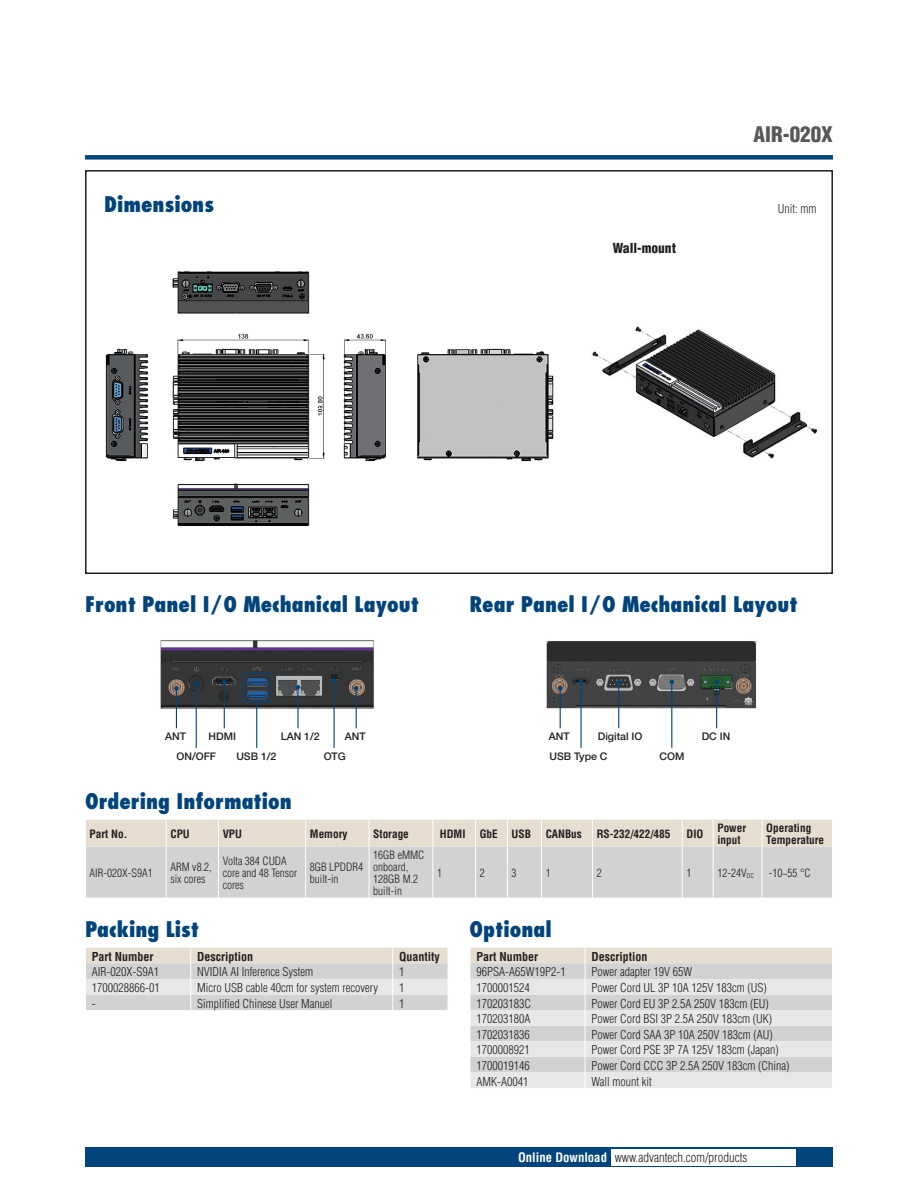
<style>
.page{position:relative;width:918px;height:1188px;background:#fff}
.page>*{position:absolute;margin:0;border:0;box-sizing:border-box;transform-origin:0 0}
.t1{font:800 condensed 21px "Futura";color:#00447b}
.t2{font:900 condensed 21px "Helvetica";color:#57585a}
.t3{font:900 condensed 13.5px "Helvetica";color:#231f20}
.t4{font:300 condensed 12.75px "Helvetica";color:#231f20}
.t5{font:300 condensed 12px "Helvetica";color:#231f20}
.t6{font:700 condensed 12px "Helvetica";color:#231f20}
.t7{font:300 condensed 11.25px/12px "Helvetica";color:#231f20}
.t8{font:700 condensed 11.25px/12px "Helvetica";color:#231f20}
.t9{font:500 10.5px "Helvetica Neue";color:#231f20}
.s1{font-size:6.6px}
.s2{font-weight:700;color:#fff}
</style>
<div class="page">
<div style="left:85px;top:155px;width:748px;height:5px;background:#00447b"></div>
<div style="left:85px;top:1147px;width:748px;height:20px;background:#00447b"></div>
<div style="left:611px;top:1149px;width:184px;height:16px;background:#fff"></div>
<svg style="left:86px;top:820px;width:746px;height:78px;background:#d9d6d3"></svg>
<svg style="left:86px;top:948px;width:362px;height:62px;background:#dbdad8"></svg>
<svg style="left:470px;top:948px;width:362px;height:140px;background:#dddcdd"></svg>
<img style="left:160px;top:640px;width:214px;height:70px">
<img style="left:546px;top:641px;width:211px;height:69px">
<hr style="left:176px;top:688px;width:1px;height:40px;background:#00447b">
<svg style="left:174px;top:686px;width:5px;height:4px"></svg>
<hr style="left:356px;top:688px;width:1px;height:40px;background:#00447b">
<svg style="left:354px;top:686px;width:4px;height:4px"></svg>
<hr style="left:560px;top:688px;width:1px;height:40px;background:#00447b">
<svg style="left:558px;top:686px;width:4px;height:4px"></svg>
<hr style="left:618px;top:682px;width:1px;height:46px;background:#00447b">
<svg style="left:617px;top:680px;width:4px;height:4px"></svg>
<hr style="left:716px;top:682px;width:1px;height:46px;background:#00447b">
<svg style="left:714px;top:680px;width:5px;height:4px"></svg>
<hr style="left:580px;top:682px;width:2px;height:66px;background:#00447b">
<svg style="left:579px;top:680px;width:4px;height:4px"></svg>
<hr style="left:671px;top:682px;width:1px;height:66px;background:#00447b">
<svg style="left:670px;top:680px;width:4px;height:4px"></svg>
<hr style="left:224px;top:682px;width:1px;height:46px;background:#00447b">
<svg style="left:222px;top:680px;width:5px;height:4px"></svg>
<hr style="left:297px;top:687px;width:2px;height:41px;background:#00447b">
<svg style="left:296px;top:685px;width:4px;height:4px"></svg>
<hr style="left:196px;top:683px;width:1px;height:65px;background:#00447b">
<svg style="left:194px;top:681px;width:4px;height:5px"></svg>
<hr style="left:334px;top:680px;width:1px;height:68px;background:#00447b">
<svg style="left:332px;top:678px;width:4px;height:5px"></svg>
<hr style="left:256px;top:701px;width:1px;height:47px;background:#00447b">
<div style="left:243px;top:673px;width:28px;height:29px;border:1px solid #00447b"></div>
<img style="left:592px;top:326px;width:226px;height:133px">
<div style="left:85px;top:170px;width:748px;height:404px;border:2px solid #231f20"></div>
<img style="left:105px;top:271px;width:449px;height:255px">
<h1 class="t1" style="left:104px;top:191px;width:111px">Dimensions</h1>
<p class="t3" style="left:613px;top:240px;width:65px">Wall-mount</p>
<h1 class="t2" style="left:754px;top:121px;width:81px">AIR-020X</h1>
<p class="t5" style="left:778px;top:201px;width:40px">Unit: mm</p>
<h1 class="t1" style="left:85px;top:591px;width:335px">Front Panel I/O Mechanical Layout</h1>
<h1 class="t1" style="left:470px;top:591px;width:329px">Rear Panel I/O Mechanical Layout</h1>
<p class="t9" style="left:165px;top:730px;width:22px">ANT</p>
<p class="t9" style="left:345px;top:730px;width:22px">ANT</p>
<p class="t9" style="left:549px;top:730px;width:22px">ANT</p>
<p class="t9" style="left:598px;top:730px;width:46px">Digital IO</p>
<p class="t9" style="left:702px;top:730px;width:30px">DC IN</p>
<p class="t9" style="left:550px;top:750px;width:59px">USB Type C</p>
<p class="t9" style="left:660px;top:750px;width:26px">COM</p>
<p class="t9" style="left:209px;top:730px;width:29px">HDMI</p>
<p class="t9" style="left:281px;top:730px;width:40px">LAN 1/2</p>
<p class="t9" style="left:176px;top:750px;width:41px">ON/OFF</p>
<p class="t9" style="left:236px;top:750px;width:42px">USB 1/2</p>
<p class="t9" style="left:324px;top:750px;width:24px">OTG</p>
<h1 class="t1" style="left:85px;top:788px;width:208px">Ordering Information</h1>
<p class="t8" style="left:90px;top:828px;width:39px">Part No.</p>
<p class="t8" style="left:170px;top:828px;width:21px">CPU</p>
<p class="t8" style="left:223px;top:828px;width:21px">VPU</p>
<p class="t8" style="left:310px;top:828px;width:39px">Memory</p>
<p class="t8" style="left:373px;top:828px;width:37px">Storage</p>
<p class="t8" style="left:440px;top:828px;width:27px">HDMI</p>
<p class="t8" style="left:480px;top:828px;width:53px">GbE USB</p>
<p class="t8" style="left:546px;top:828px;width:38px">CANBus</p>
<p class="t8" style="left:597px;top:828px;width:75px">RS-232/422/485</p>
<p class="t8" style="left:686px;top:828px;width:18px">DIO</p>
<p class="t8" style="left:717px;top:822px;width:30px">Power input</p>
<p class="t8" style="left:766px;top:822px;width:59px">Operating<br>Temperature</p>
<p class="t7" style="left:90px;top:867px;width:65px">AIR-020X-S9A1</p>
<p class="t7" style="left:170px;top:861px;width:43px">ARM v8.2, six cores</p>
<p class="t7" style="left:223px;top:855px;width:76px">Volta 384 CUDA core and 48 Tensor cores</p>
<p class="t7" style="left:310px;top:861px;width:55px">8GB LPDDR4 built-in</p>
<p class="t7" style="left:373px;top:849px;width:53px">16GB eMMC onboard,<br>128GB M.2 built-in</p>
<p class="t7" style="left:437px;top:867px;width:6px">1</p>
<p class="t7" style="left:480px;top:867px;width:6px">2</p>
<p class="t7" style="left:512px;top:867px;width:6px">3</p>
<p class="t7" style="left:546px;top:867px;width:6px">1</p>
<p class="t7" style="left:597px;top:867px;width:6px">2</p>
<p class="t7" style="left:686px;top:867px;width:6px">1</p>
<p class="t7" style="left:717px;top:867px;width:38px">12-24V<span class="s1">DC</span></p>
<p class="t7" style="left:769px;top:867px;width:43px">-10~55 °C</p>
<h1 class="t1" style="left:85px;top:916px;width:116px">Packing List</h1>
<p class="t6" style="left:92px;top:949px;width:63px">Part Number</p>
<p class="t6" style="left:197px;top:949px;width:57px">Description</p>
<p class="t6" style="left:399px;top:949px;width:42px">Quantity</p>
<p class="t5" style="left:92px;top:965px;width:69px">AIR-020X-S9A1</p>
<p class="t5" style="left:197px;top:965px;width:117px">NVIDIA AI Inference System</p>
<p class="t5" style="left:399px;top:965px;width:7px">1</p>
<p class="t5" style="left:92px;top:980px;width:69px">1700028866-01</p>
<p class="t5" style="left:197px;top:980px;width:182px">Micro USB cable 40cm for system recovery</p>
<p class="t5" style="left:399px;top:980px;width:7px">1</p>
<p class="t5" style="left:92px;top:996px;width:5px">-</p>
<p class="t5" style="left:197px;top:996px;width:137px">Simplified Chinese User Manuel</p>
<p class="t5" style="left:399px;top:996px;width:7px">1</p>
<h1 class="t1" style="left:470px;top:916px;width:84px">Optional</h1>
<p class="t6" style="left:476px;top:949px;width:63px">Part Number</p>
<p class="t6" style="left:591px;top:949px;width:57px">Description</p>
<p class="t5" style="left:476px;top:965px;width:91px">96PSA-A65W19P2-1</p>
<p class="t5" style="left:591px;top:965px;width:102px">Power adapter 19V 65W</p>
<p class="t5" style="left:476px;top:980px;width:55px">1700001524</p>
<p class="t5" style="left:591px;top:980px;width:177px">Power Cord UL 3P 10A 125V 183cm (US)</p>
<p class="t5" style="left:476px;top:996px;width:56px">170203183C</p>
<p class="t5" style="left:591px;top:996px;width:179px">Power Cord EU 3P 2.5A 250V 183cm (EU)</p>
<p class="t5" style="left:476px;top:1011px;width:55px">170203180A</p>
<p class="t5" style="left:591px;top:1011px;width:182px">Power Cord BSI 3P 2.5A 250V 183cm (UK)</p>
<p class="t5" style="left:476px;top:1027px;width:55px">1702031836</p>
<p class="t5" style="left:591px;top:1027px;width:183px">Power Cord SAA 3P 10A 250V 183cm (AU)</p>
<p class="t5" style="left:476px;top:1043px;width:55px">1700008921</p>
<p class="t5" style="left:591px;top:1043px;width:189px">Power Cord PSE 3P 7A 125V 183cm (Japan)</p>
<p class="t5" style="left:476px;top:1058px;width:55px">1700019146</p>
<p class="t5" style="left:591px;top:1058px;width:199px">Power Cord CCC 3P 2.5A 250V 183cm (China)</p>
<p class="t5" style="left:476px;top:1074px;width:53px">AMK-A0041</p>
<p class="t5" style="left:591px;top:1074px;width:62px">Wall mount kit</p>
<p class="t4" style="left:518px;top:1149px;width:231px"><span class="s2">Online Download</span> www.advantech.com/products</p>
</div>
